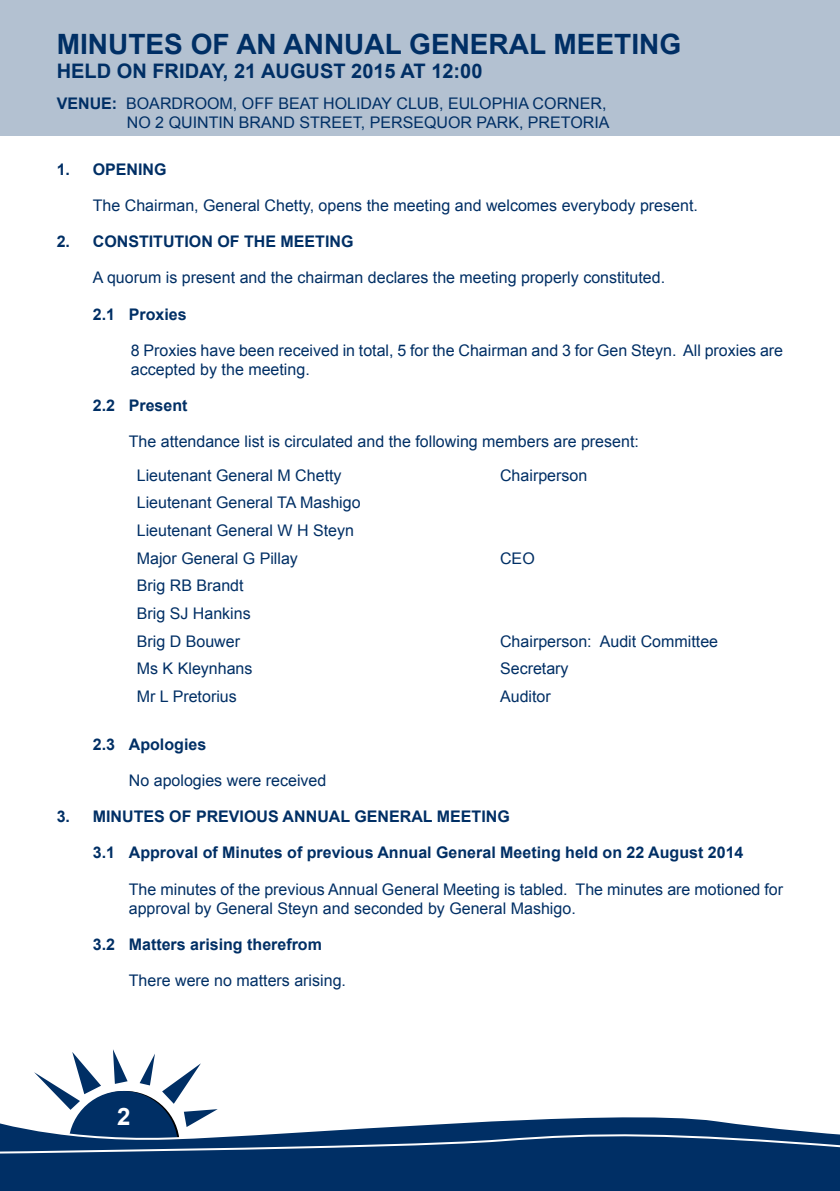
<style>
.page{position:relative;width:840px;height:1191px;background:#fff}
.page>*{position:absolute;margin:0;border:0;box-sizing:border-box;transform-origin:0 0}
.t1{font:700 28px "Arial";color:#002f65}
.t2{font:700 24px "Arial";color:#fff}
.t3{font:700 20px "Arial";color:#002f65}
.t4{font:16px/27.6px "Arial";color:#002f65}
.t5{font:700 16px "Arial";color:#002f65}
.s1{font-weight:700}
</style>
<div class="page">
<svg style="left:0;top:1049px;width:839px;height:142px"></svg>
<div style="left:0;top:0;width:839px;height:136px;background:#b3c1d1"></div>
<h1 class="t1" style="left:57px;top:25px;width:625px">MINUTES OF AN ANNUAL GENERAL MEETING</h1>
<p class="t3" style="left:57px;top:57px;width:427px">HELD ON FRIDAY, 21 AUGUST 2015 AT 12:00</p>
<p class="t4" style="left:57px;top:93px;width:554px;line-height:19.2px;text-align:right"><span class="s1">VENUE:</span> BOARDROOM, OFF BEAT HOLIDAY CLUB, EULOPHIA CORNER,<br>NO 2 QUINTIN BRAND STREET, PERSEQUOR PARK, PRETORIA</p>
<p class="t5" style="left:57px;top:158px;width:111px">1. OPENING</p>
<p class="t4" style="left:93px;top:191px;width:606px">The Chairman, General Chetty, opens the meeting and welcomes everybody present.</p>
<p class="t5" style="left:57px;top:230px;width:298px">2. CONSTITUTION OF THE MEETING</p>
<p class="t4" style="left:93px;top:264px;width:573px">A quorum is present and the chairman declares the meeting properly constituted.</p>
<p class="t5" style="left:93px;top:303px;width:95px">2.1 Proxies</p>
<p class="t4" style="left:131px;top:340px;width:653px;line-height:19.2px">8 Proxies have been received in total, 5 for the Chairman and 3 for Gen Steyn. All proxies are accepted by the meeting.</p>
<p class="t5" style="left:93px;top:394px;width:96px">2.2 Present</p>
<p class="t4" style="left:137px;top:425px;width:503px;line-height:33.4px;text-indent:-8px">The attendance list is circulated and the following members are present:<br>Lieutenant General M Chetty</p>
<p class="t4" style="left:500px;top:461px;width:89px">Chairperson</p>
<p class="t4" style="left:137px;top:489px;width:225px">Lieutenant General TA Mashigo<br>Lieutenant General W H Steyn<br>Major General G Pillay</p>
<p class="t4" style="left:137px;top:572px;width:115px">Brig RB Brandt<br>Brig SJ Hankins<br>Brig D Bouwer</p>
<p class="t4" style="left:500px;top:544px;width:36px">CEO</p>
<p class="t4" style="left:500px;top:627px;width:219px">Chairperson: Audit Committee</p>
<p class="t4" style="left:137px;top:655px;width:117px">Ms K Kleynhans</p>
<p class="t4" style="left:500px;top:655px;width:70px">Secretary</p>
<p class="t4" style="left:137px;top:682px;width:101px">Mr L Pretorius</p>
<p class="t4" style="left:500px;top:682px;width:52px">Auditor</p>
<p class="t5" style="left:93px;top:732px;width:115px">2.3 Apologies</p>
<p class="t4" style="left:129px;top:766px;width:199px">No apologies were received</p>
<p class="t5" style="left:57px;top:805px;width:454px">3. MINUTES OF PREVIOUS ANNUAL GENERAL MEETING</p>
<p class="t5" style="left:93px;top:841px;width:652px">3.1 Approval of Minutes of previous Annual General Meeting held on 22 August 2014</p>
<p class="t4" style="left:129px;top:879px;width:655px;line-height:19.2px">The minutes of the previous Annual General Meeting is tabled. The minutes are motioned for approval by General Steyn and seconded by General Mashigo.</p>
<p class="t5" style="left:93px;top:933px;width:230px">3.2 Matters arising therefrom</p>
<p class="t4" style="left:129px;top:966px;width:218px">There were no matters arising.</p>
<h2 class="t2" style="left:117px;top:1099px;width:15px">2</h2>
</div>
